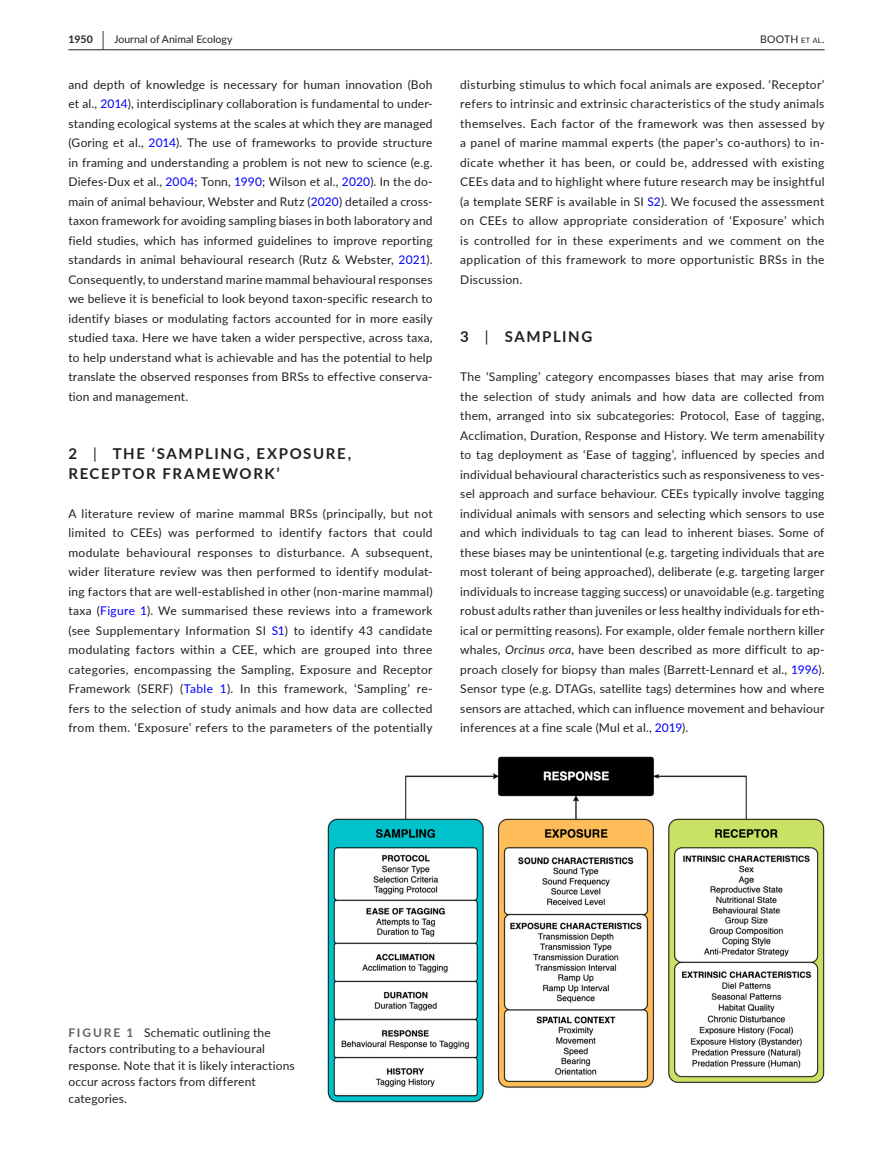
<style>
.page{position:relative;width:893px;height:1174px;background:#fff}
.page>*{position:absolute;margin:0;border:0;box-sizing:border-box;transform-origin:0 0}
.t1{font:700 15px/19.5px "Lato";letter-spacing:.105em;color:#231f20}
.t2{font:12px/19.5px "Lato";letter-spacing:.015em;color:#231f20;text-align:justify}
.t3{font:10.5px "Lato";color:#231f20}
.t4{font:700 10.5px "Lato";color:#231f20}
.s1{font-size:19.5px}
.s2{font-size:7.35px}
.s3{color:#00f}
.s4{font-weight:400}
.s5{font-style:italic}
.s6{font-weight:700;color:#636366}
</style>
<div class="page">
<hr style="left:68px;top:49px;width:756px;height:1px;background:#231f20">
<img style="left:327px;top:756px;width:497px;height:346px">
<p class="t4" style="left:68px;top:31px;width:37px">1950 <span class="s1">|</span></p>
<p class="t3" style="left:114px;top:31px;width:120px">Journal of Animal Ecology</p>
<p class="t3" style="left:760px;top:31px;width:66px">BOOTH <span class="s2">et al</span>.</p>
<p class="t2" style="left:68px;top:74px;width:366px">and depth of knowledge is necessary for human innovation (Boh et al., <span class="s3">2014</span>), interdisciplinary collaboration is fundamental to under&shy;standing ecological systems at the scales at which they are managed (Goring et al., <span class="s3">2014</span>). The use of frameworks to provide structure in framing and understanding a problem is not new to science (e.g.<br>Diefes-Dux et al., <span class="s3">2004</span>; Tonn, <span class="s3">1990</span>; Wilson et al., <span class="s3">2020</span>). In the do&shy;main of animal behaviour, Webster and Rutz (<span class="s3">2020</span>) detailed a cross&shy;taxon framework for avoiding sampling biases in both laboratory and field studies, which has informed guidelines to improve reporting standards in animal behavioural research (Rutz &amp; Webster, <span class="s3">2021</span>).<br>Consequently, to understand marine mammal behavioural responses we believe it is beneficial to look beyond taxon-specific research to identify biases or modulating factors accounted for in more easily studied taxa. Here we have taken a wider perspective, across taxa, to help understand what is achievable and has the potential to help translate the observed responses from BRSs to effective conserva&shy;tion and management.</p>
<p class="t2" style="left:460px;top:74px;width:366px">disturbing stimulus to which focal animals are exposed. ‘Receptor’ refers to intrinsic and extrinsic characteristics of the study animals themselves. Each factor of the framework was then assessed by a panel of marine mammal experts (the paper's co-authors) to in&shy;dicate whether it has been, or could be, addressed with existing CEEs data and to highlight where future research may be insightful (a template SERF is available in SI <span class="s3">S2</span>). We focused the assessment on CEEs to allow appropriate consideration of ‘Exposure’ which is controlled for in these experiments and we comment on the application of this framework to more opportunistic BRSs in the Discussion.</p>
<p class="t1" style="left:460px;top:326px;width:134px">3 <span class="s4">|</span> SAMPLING</p>
<p class="t2" style="left:460px;top:366px;width:366px">The ‘Sampling’ category encompasses biases that may arise from the selection of study animals and how data are collected from them, arranged into six subcategories: Protocol, Ease of tagging, Acclimation, Duration, Response and History. We term amenability to tag deployment as ‘Ease of tagging’, influenced by species and individual behavioural characteristics such as responsiveness to ves&shy;sel approach and surface behaviour. CEEs typically involve tagging individual animals with sensors and selecting which sensors to use and which individuals to tag can lead to inherent biases. Some of these biases may be unintentional (e.g. targeting individuals that are most tolerant of being approached), deliberate (e.g. targeting larger individuals to increase tagging success) or unavoidable (e.g. targeting robust adults rather than juveniles or less healthy individuals for eth&shy;ical or permitting reasons). For example, older female northern killer whales, <span class="s5">Orcinus orca</span>, have been described as more difficult to ap&shy;proach closely for biopsy than males (Barrett-Lennard et al., <span class="s3">1996</span>).<br>Sensor type (e.g. DTAGs, satellite tags) determines how and where sensors are attached, which can influence movement and behaviour inferences at a fine scale (Mul et al., <span class="s3">2019</span>).</p>
<p class="t1" style="left:68px;top:443px;width:284px">2 <span class="s4">|</span> THE ‘SAMPLING, EXPOSURE,<br>RECEPTOR FRAMEWORK’</p>
<p class="t2" style="left:68px;top:503px;width:366px">A literature review of marine mammal BRSs (principally, but not limited to CEEs) was performed to identify factors that could modulate behavioural responses to disturbance. A subsequent, wider literature review was then performed to identify modulat&shy;ing factors that are well-established in other (non-marine mammal) taxa (<span class="s3">Figure 1</span>). We summarised these reviews into a framework (see Supplementary Information SI <span class="s3">S1</span>) to identify 43 candidate modulating factors within a CEE, which are grouped into three categories, encompassing the Sampling, Exposure and Receptor Framework (SERF) (<span class="s3">Table 1</span>). In this framework, ‘Sampling’ re&shy;fers to the selection of study animals and how data are collected from them. ‘Exposure’ refers to the parameters of the potentially</p>
<p class="t2" style="left:68px;top:1023px;width:228px;line-height:16.5px;text-align:left"><span class="s6">FIGURE 1</span> Schematic outlining the factors contributing to a behavioural response. Note that it is likely interactions occur across factors from different categories.</p>
</div>
